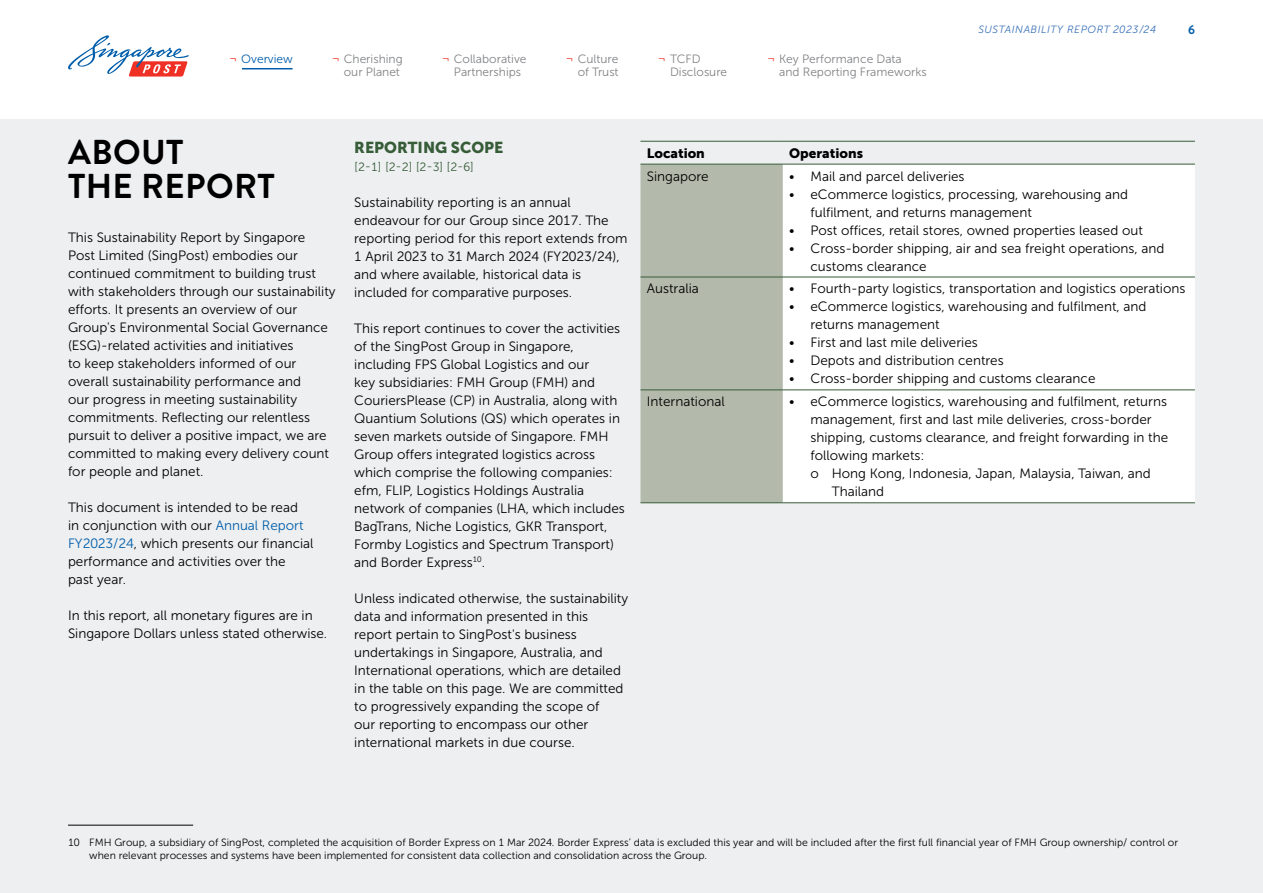
<style>
.page{position:relative;width:1263px;height:893px;background:#fff}
.page>*{position:absolute;margin:0;border:0;box-sizing:border-box;transform-origin:0 0}
.t1{font:700 34.5px/33px "Brandon Grotesque";letter-spacing:.01em;color:#000}
.t2{font:15.75px "Museo Sans 900";color:#365c38}
.t3{font:13.5px/18px "Museo Sans 300";color:#000}
.t4{font:13.5px "Museo Sans 900";color:#000}
.t5{font:700 12.75px "Brandon Grotesque";color:#005daa}
.t6{font:12px/13.5px "Museo Sans 300";color:#808285}
.t7{font:12px "Museo Sans 300";color:#365c38}
.t8{font:12px "Museo Sans 300";color:#005daa}
.t9{font:10.5px/13.5px "Museo Sans 300";color:#000}
.t10{font:italic 10.5px "Museo Sans 300";letter-spacing:.05em;color:#3971b6}
.s1{color:#ee3124}
.s2{color:#005daa}
</style>
<div class="page">
<div style="left:0;top:119px;width:1263px;height:774px;background:#edeff0"></div>
<svg style="left:640px;top:165px;width:143px;height:337px;background:#b4bbad"></svg>
<div style="left:783px;top:165px;width:412px;height:337px;background:#fff"></div>
<hr style="left:640px;top:141px;width:143px;height:1px;background:#365c38">
<hr style="left:783px;top:141px;width:412px;height:1px;background:#365c38">
<hr style="left:640px;top:164px;width:143px;height:1px;background:#365c38">
<hr style="left:783px;top:164px;width:412px;height:1px;background:#365c38">
<hr style="left:640px;top:277px;width:143px;height:1px;background:#365c38">
<hr style="left:640px;top:389px;width:143px;height:1px;background:#365c38">
<hr style="left:640px;top:502px;width:143px;height:1px;background:#365c38">
<hr style="left:783px;top:277px;width:412px;height:1px;background:#365c38">
<hr style="left:783px;top:389px;width:412px;height:1px;background:#365c38">
<hr style="left:783px;top:502px;width:412px;height:1px;background:#365c38">
<hr style="left:68px;top:825px;width:125px;height:1px;background:#000">
<svg style="left:68px;top:35px;width:121px;height:42px"></svg>
<hr style="left:242px;top:68px;width:51px;height:1px;background:#005daa">
<p class="t8" style="left:230px;top:52px;width:65px"><span class="s1">¬</span> Overview</p>
<p class="t6" style="left:332px;top:52px;width:72px;text-align:right"><span class="s1">¬</span> Cherishing our Planet</p>
<p class="t6" style="left:442px;top:52px;width:86px;text-align:center"><span class="s1">¬</span> Collaborative<br>Partnerships</p>
<p class="t6" style="left:670px;top:52px;width:59px;text-indent:-12px"><span class="s1">¬</span> TCFD<br>Disclosure</p>
<p class="t6" style="left:566px;top:52px;width:54px;text-align:right"><span class="s1">¬</span> Culture of Trust</p>
<p class="t6" style="left:779px;top:52px;width:149px;text-indent:-12px"><span class="s1">¬</span> Key Performance Data<br>and Reporting Frameworks</p>
<p class="t10" style="left:978px;top:24px;width:180px">SUSTAINABILITY REPORT 2023/24</p>
<p class="t5" style="left:1188px;top:20px;width:8px">6</p>
<h1 class="t1" style="left:68px;top:137px;width:208px">ABOUT<br>THE REPORT</h1>
<p class="t3" style="left:68px;top:228px;width:269px">This Sustainability Report by Singapore Post Limited (SingPost) embodies our continued commitment to building trust with stakeholders through our sustainability efforts. It presents an overview of our Group's Environmental Social Governance (ESG)-related activities and initiatives<br>to keep stakeholders informed of our overall sustainability performance and<br>our progress in meeting sustainability commitments. Reflecting our relentless pursuit to deliver a positive impact, we are committed to making every delivery count for people and planet.</p>
<p class="t3" style="left:68px;top:498px;width:247px">This document is intended to be read<br>in conjunction with our <span class="s2">Annual Report<br>FY2023/24</span>, which presents our financial performance and activities over the past year.</p>
<p class="t3" style="left:68px;top:606px;width:261px">In this report, all monetary figures are in<br>Singapore Dollars unless stated otherwise.</p>
<p class="t2" style="left:354px;top:138px;width:151px">REPORTING SCOPE</p>
<p class="t7" style="left:354px;top:160px;width:121px">[2-1] [2-2] [2-3] [2-6]</p>
<p class="t3" style="left:354px;top:193px;width:275px">Sustainability reporting is an annual endeavour for our Group since 2017. The reporting period for this report extends from 1 April 2023 to 31 March 2024 (FY2023/24), and where available, historical data is included for comparative purposes.</p>
<p class="t3" style="left:354px;top:319px;width:272px">This report continues to cover the activities of the SingPost Group in Singapore, including FPS Global Logistics and our<br>key subsidiaries: FMH Group (FMH) and CouriersPlease (CP) in Australia, along with Quantium Solutions (QS) which operates in seven markets outside of Singapore. FMH Group offers integrated logistics across which comprise the following companies: efm, FLIP, Logistics Holdings Australia network of companies (LHA, which includes BagTrans, Niche Logistics, GKR Transport, Formby Logistics and Spectrum Transport) and Border Express<sup>10</sup>.</p>
<p class="t3" style="left:354px;top:589px;width:275px">Unless indicated otherwise, the sustainability data and information presented in this report pertain to SingPost's business undertakings in Singapore, Australia, and International operations, which are detailed in the table on this page. We are committed to progressively expanding the scope of<br>our reporting to encompass our other international markets in due course.</p>
<p class="t4" style="left:647px;top:145px;width:60px">Location</p>
<p class="t4" style="left:789px;top:145px;width:75px">Operations</p>
<p class="t3" style="left:647px;top:167px;width:63px">Singapore</p>
<p class="t3" style="left:789px;top:167px;width:177px">• Mail and parcel deliveries</p>
<p class="t3" style="left:810px;top:185px;width:319px;text-indent:-21px">• eCommerce logistics, processing, warehousing and fulfilment, and returns management</p>
<p class="t3" style="left:789px;top:221px;width:355px">• Post offices, retail stores, owned properties leased out</p>
<p class="t3" style="left:810px;top:239px;width:355px;text-indent:-21px">• Cross-border shipping, air and sea freight operations, and customs clearance</p>
<p class="t3" style="left:647px;top:280px;width:54px">Australia</p>
<p class="t3" style="left:789px;top:280px;width:398px">• Fourth-party logistics, transportation and logistics operations</p>
<p class="t3" style="left:810px;top:298px;width:338px;text-indent:-21px">• eCommerce logistics, warehousing and fulfilment, and returns management</p>
<p class="t3" style="left:789px;top:334px;width:190px">• First and last mile deliveries</p>
<p class="t3" style="left:789px;top:352px;width:216px">• Depots and distribution centres</p>
<p class="t3" style="left:789px;top:370px;width:308px">• Cross-border shipping and customs clearance</p>
<p class="t3" style="left:647px;top:393px;width:79px">International</p>
<p class="t3" style="left:789px;top:393px;width:379px">• eCommerce logistics, warehousing and fulfilment, returns</p>
<p class="t3" style="left:810px;top:411px;width:343px">management, first and last mile deliveries, cross-border</p>
<p class="t3" style="left:810px;top:429px;width:359px">shipping, customs clearance, and freight forwarding in the</p>
<p class="t3" style="left:810px;top:447px;width:115px">following markets:</p>
<p class="t3" style="left:810px;top:465px;width:342px">o Hong Kong, Indonesia, Japan, Malaysia, Taiwan, and</p>
<p class="t3" style="left:832px;top:483px;width:54px">Thailand</p>
<p class="t9" style="left:89px;top:836px;width:1090px;text-indent:-21px">10 FMH Group, a subsidiary of SingPost, completed the acquisition of Border Express on 1 Mar 2024. Border Express’ data is excluded this year and will be included after the first full financial year of FMH Group ownership/ control or when relevant processes and systems have been implemented for consistent data collection and consolidation across the Group.</p>
</div>
